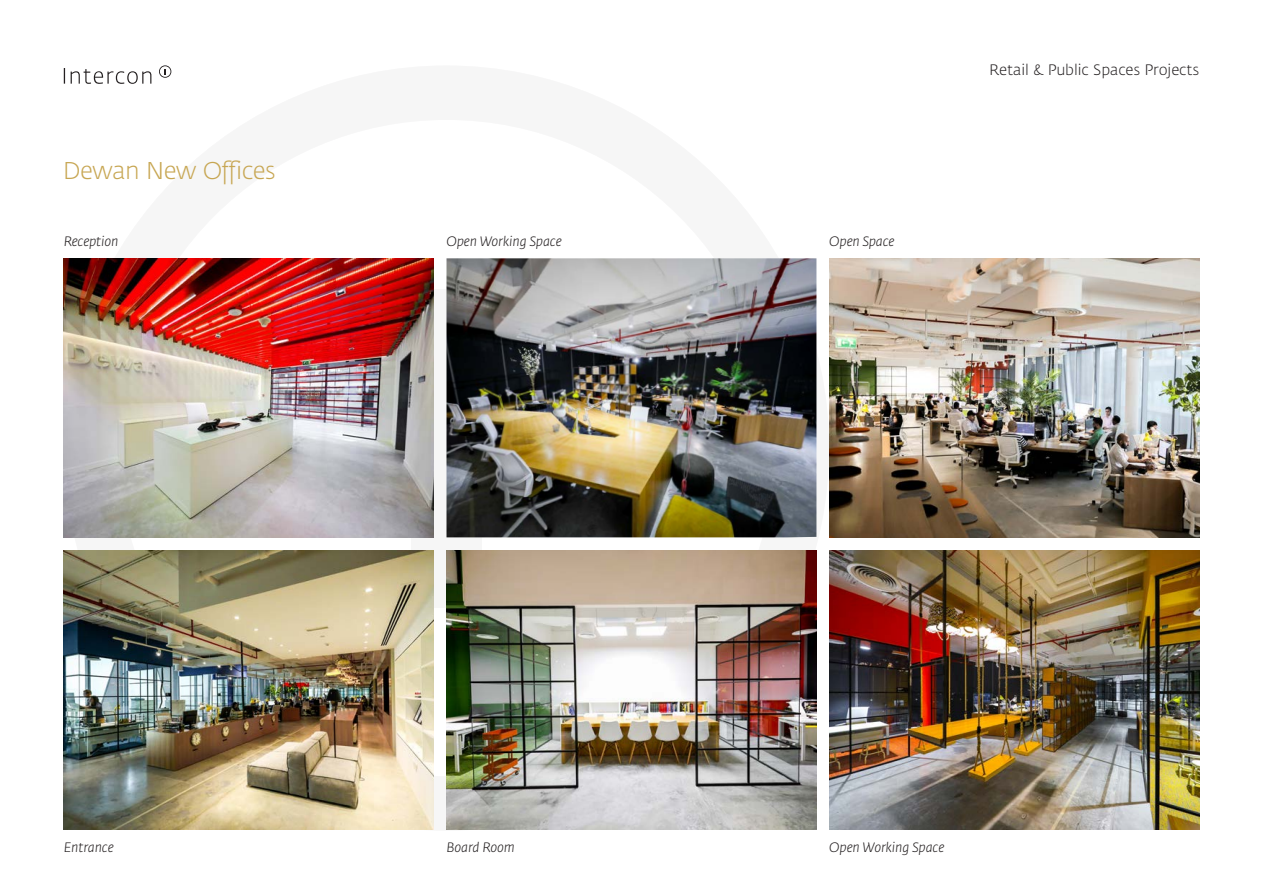
<style>
.page{position:relative;width:1263px;height:893px;background:#fff}
.page>*{position:absolute;margin:0;border:0;box-sizing:border-box;transform-origin:0 0}
.t1{font:300 24px "Fedra Sans";letter-spacing:-.025em;color:#c7a652}
.t2{font:300 15px "Fedra Sans";letter-spacing:-.005em;color:#231f20}
.t3{font:italic 300 13.5px "Fedra Sans";letter-spacing:-.01em;color:#231f20}
</style>
<div class="page">
<svg style="left:64px;top:68px;width:87px;height:16px"></svg>
<svg style="left:159px;top:65px;width:12px;height:13px"></svg>
<img style="left:64px;top:550px;width:370px;height:279px">
<img style="left:446px;top:258px;width:370px;height:279px">
<img style="left:829px;top:258px;width:370px;height:279px">
<img style="left:64px;top:258px;width:370px;height:279px">
<img style="left:446px;top:550px;width:370px;height:279px">
<img style="left:829px;top:550px;width:370px;height:279px">
<p class="t1" style="left:63px;top:158px;width:214px">Dewan New Offices</p>
<p class="t3" style="left:64px;top:234px;width:56px">Reception</p>
<p class="t3" style="left:446px;top:234px;width:117px">Open Working Space</p>
<p class="t3" style="left:829px;top:234px;width:67px">Open Space</p>
<p class="t2" style="left:989px;top:62px;width:212px">Retail &amp; Public Spaces Projects</p>
<p class="t3" style="left:64px;top:840px;width:51px">Entrance</p>
<p class="t3" style="left:446px;top:840px;width:70px">Board Room</p>
<p class="t3" style="left:829px;top:840px;width:117px">Open Working Space</p>
</div>
